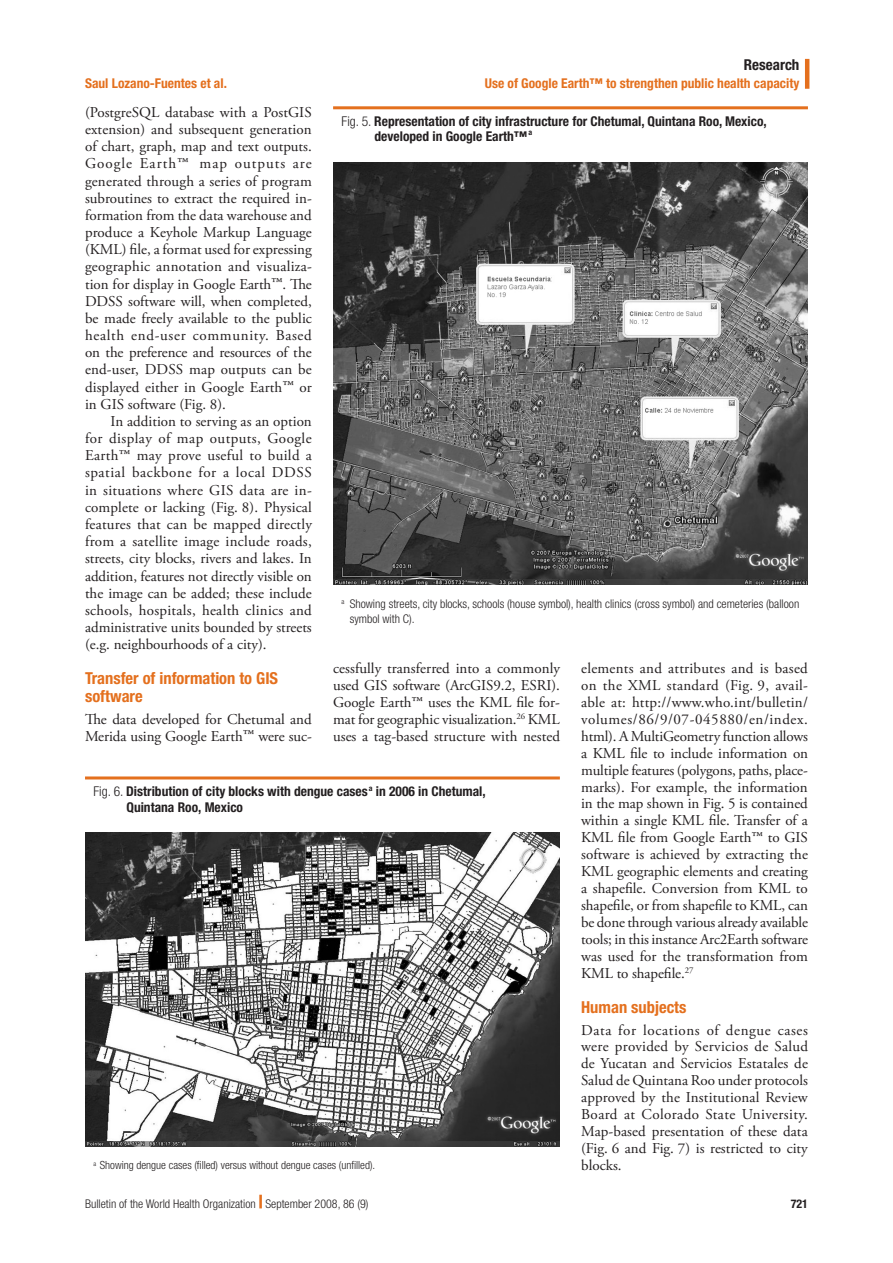
<style>
.page{position:relative;width:893px;height:1263px;background:#fff}
.page>*{position:absolute;margin:0;border:0;box-sizing:border-box;transform-origin:0 0}
.Head_B{font:700 condensed 16.5px/18px "Helvetica Neue LT Std";color:#e4701e}
.Post-heading_paragra{font:15px/17px "Adobe Garamond Pro";color:#231f20;text-align:justify}
.Text_para{font:15px/17.2px "Adobe Garamond Pro";color:#231f20;text-align:justify}
.t1{font:700 condensed 15px "Helvetica Neue LT Std";color:#231f20}
.Fig_head{font:700 condensed 13.5px/15px "Helvetica Neue LT Std";color:#231f20}
.t2{font:700 condensed 13.5px "Helvetica Neue LT Std";color:#e4701e}
.Footnote{font:300 condensed 12px/15px "Helvetica Neue LT Std";color:#231f20}
.t3{font:700 condensed 12px "Helvetica Neue LT Std";color:#231f20}
.Fig_leg_cont{font:300 condensed 11.25px "Helvetica Neue LT Std";color:#231f20}
.s1{font-size:21px}
.s2{font-weight:300}
.s3{font-weight:800;font-stretch:expanded;font-size:18px;color:#e4701e}
</style>
<div class="page">
<hr style="left:805px;top:59px;width:4px;height:30px;background:#e4701e">
<img style="left:333px;top:163px;width:475px;height:422px">
<hr style="left:333px;top:106px;width:475px;height:3px;background:#e4701e">
<hr style="left:85px;top:776px;width:475px;height:3px;background:#e4701e">
<img style="left:85px;top:833px;width:475px;height:313px">
<p class="t2" style="left:85px;top:75px;width:143px">Saul Lozano-Fuentes et al.</p>
<p class="t1" style="left:744px;top:55px;width:57px">Research</p>
<p class="t2" style="left:485px;top:75px;width:316px">Use of Google Earth™ to strengthen public health capacity</p>
<p class="Post-heading_paragra" style="left:85px;top:104px;width:228px">(PostgreSQL database with a PostGIS extension) and subsequent generation of chart, graph, map and text outputs.<br>Google Earth<span class="s1">™</span> map outputs are generated through a series of program subroutines to extract the required in&shy;formation from the data warehouse and produce a Keyhole Markup Language (KML) file, a format used for expressing geographic annotation and visualiza&shy;tion for display in Google Earth<span class="s1">™</span>. The DDSS software will, when completed, be made freely available to the public health end-user community. Based on the preference and resources of the end-user, DDSS map outputs can be displayed either in Google Earth<span class="s1">™</span> or in GIS software (Fig. 8).</p>
<p class="Text_para" style="left:85px;top:413px;width:228px;text-indent:26px">In addition to serving as an option for display of map outputs, Google Earth<span class="s1">™</span> may prove useful to build a spatial backbone for a local DDSS in situations where GIS data are in&shy;complete or lacking (Fig. 8). Physical features that can be mapped directly from a satellite image include roads, streets, city blocks, rivers and lakes. In addition, features not directly visible on the image can be added; these include schools, hospitals, health clinics and administrative units bounded by streets (e.g. neighbourhoods of a city).</p>
<p class="Head_B" style="left:85px;top:669px;width:195px">Transfer of information to GIS software</p>
<p class="Post-heading_paragra" style="left:85px;top:711px;width:228px">The data developed for Chetumal and<br>Merida using Google Earth<span class="s1">™</span> were suc-</p>
<p class="Fig_head" style="left:375px;top:114px;width:394px;text-indent:-33px"><span class="s2">Fig. 5.</span> Representation of city infrastructure for Chetumal, Quintana Roo, Mexico, developed in Google Earth™ <sup>a</sup></p>
<p class="Footnote" style="left:350px;top:596px;width:451px;text-indent:-8px"><sup>a</sup> Showing streets, city blocks, schools (house symbol), health clinics (cross symbol) and cemeteries (balloon symbol with C).</p>
<p class="Post-heading_paragra" style="left:333px;top:660px;width:228px">cessfully transferred into a commonly used GIS software (ArcGIS9.2, ESRI).<br>Google Earth<span class="s1">™</span> uses the KML file for&shy;mat for geographic visualization.<sup>26</sup> KML uses a tag-based structure with nested</p>
<p class="Post-heading_paragra" style="left:581px;top:660px;width:228px">elements and attributes and is based on the XML standard (Fig. 9, avail&shy;able at: http://www.who.int/bulletin/ volumes/86/9/07-045880/en/index. html). A MultiGeometry function allows a KML file to include information on multiple features (polygons, paths, place&shy;marks). For example, the information in the map shown in Fig. 5 is contained within a single KML file. Transfer of a KML file from Google Earth<span class="s1">™</span> to GIS software is achieved by extracting the KML geographic elements and creating a shapefile. Conversion from KML to shapefile, or from shapefile to KML, can be done through various already available tools; in this instance Arc2Earth software was used for the transformation from KML to shapefile.<sup>27</sup></p>
<p class="Head_B" style="left:581px;top:998px;width:107px">Human subjects</p>
<p class="Post-heading_paragra" style="left:581px;top:1022px;width:228px">Data for locations of dengue cases were provided by Servicios de Salud de Yucatan and Servicios Estatales de Salud de Quintana Roo under protocols approved by the Institutional Review Board at Colorado State University.<br>Map-based presentation of these data (Fig. 6 and Fig. 7) is restricted to city blocks.</p>
<p class="Fig_head" style="left:126px;top:784px;width:361px;text-indent:-33px"><span class="s2">Fig. 6.</span> Distribution of city blocks with dengue cases <sup>a</sup> in 2006 in Chetumal,<br>Quintana Roo, Mexico</p>
<p class="Fig_leg_cont" style="left:94px;top:1159px;width:283px"><sup>a</sup> Showing dengue cases (filled) versus without dengue cases (unfilled).</p>
<p class="Footnote" style="left:85px;top:1196px;width:285px">Bulletin of the World Health Organization <span class="s3">|</span> September 2008, 86 (9)</p>
<p class="t3" style="left:791px;top:1196px;width:19px">721</p>
</div>
